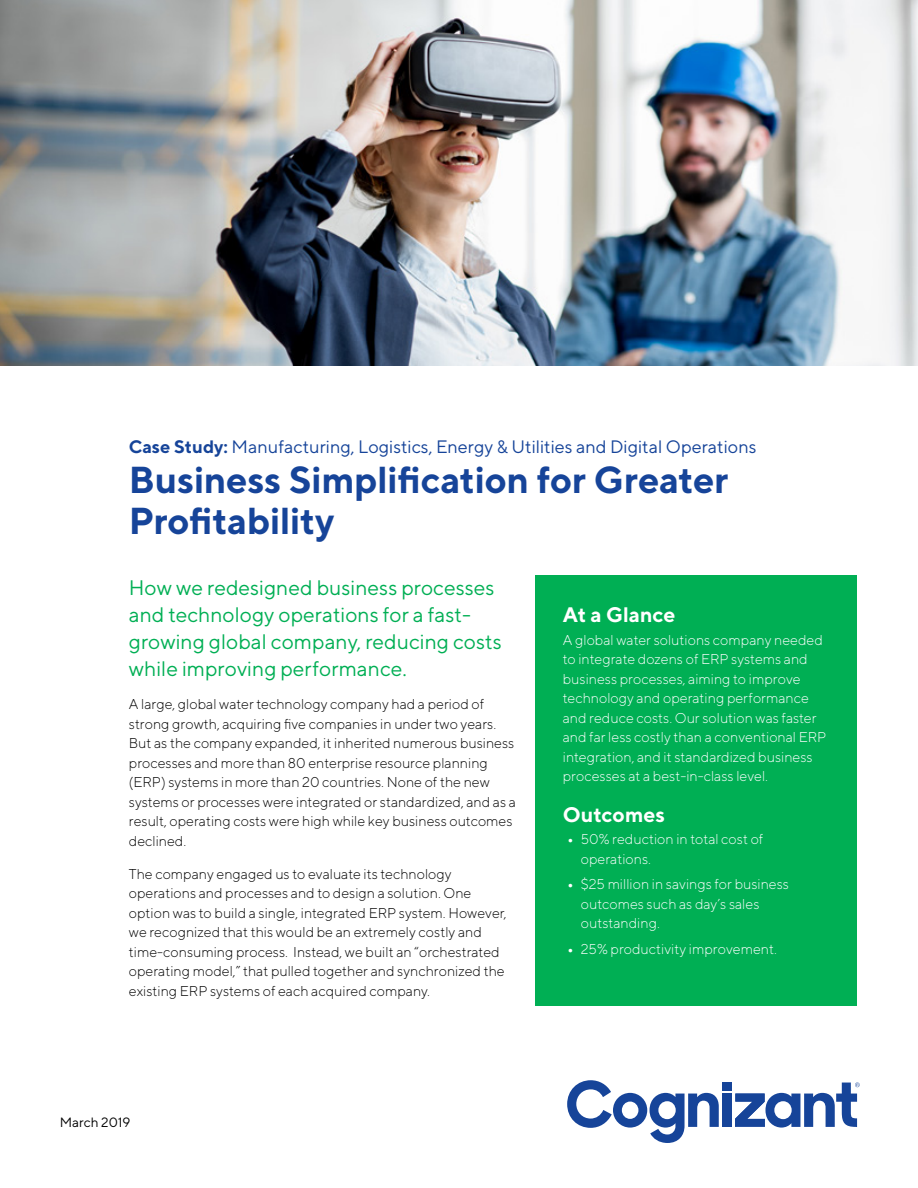
<style>
.page{position:relative;width:918px;height:1188px;background:#fff}
.page>*{position:absolute;margin:0;border:0;box-sizing:border-box;transform-origin:0 0}
.t1{font:700 37.5px/40.5px "TT Norms";letter-spacing:-.005em;color:#164499}
.t2{font:21px/27px "TT Norms";color:#00af54}
.t3{font:700 21px "TT Norms";color:#fff}
.t4{font:18px "TT Norms";color:#164499}
.t5{font:300 14.25px/19.5px "TT Norms";color:#000}
.t6{font:300 14.25px/19.5px "TT Norms";color:#fff}
.t7{font:13.5px "TT Norms";color:#000}
.s1{font-weight:700}
</style>
<div class="page">
<img style="left:0;top:0;width:918px;height:366px">
<div style="left:536px;top:575px;width:321px;height:430px;background:#00af54"></div>
<div style="left:723px;top:1083px;width:9px;height:8px;background:#164499"></div>
<div style="left:723px;top:1094px;width:9px;height:33px;background:#164499"></div>
<svg style="left:567px;top:1080px;width:152px;height:63px"></svg>
<svg style="left:735px;top:1083px;width:125px;height:45px"></svg>
<p class="t4" style="left:129px;top:435px;width:629px"><span class="s1">Case Study:</span> Manufacturing, Logistics, Energy &amp; Utilities and Digital Operations</p>
<h1 class="t1" style="left:129px;top:459px;width:601px">Business Simplification for Greater<br>Profitability</h1>
<h2 class="t2" style="left:129px;top:574px;width:374px">How we redesigned business processes and technology operations for a fast&shy;growing global company, reducing costs while improving performance.</h2>
<p class="t5" style="left:129px;top:694px;width:389px">A large, global water technology company had a period of strong growth, acquiring five companies in under two years.<br>But as the company expanded, it inherited numerous business processes and more than 80 enterprise resource planning (ERP) systems in more than 20 countries. None of the new systems or processes were integrated or standardized, and as a result, operating costs were high while key business outcomes declined.</p>
<p class="t5" style="left:129px;top:864px;width:379px">The company engaged us to evaluate its technology operations and processes and to design a solution. One option was to build a single, integrated ERP system. However, we recognized that this would be an extremely costly and time-consuming process. Instead, we built an “orchestrated operating model,” that pulled together and synchronized the existing ERP systems of each acquired company.</p>
<h2 class="t3" style="left:563px;top:602px;width:114px">At a Glance</h2>
<p class="t6" style="left:563px;top:630px;width:265px">A global water solutions company needed to integrate dozens of ERP systems and business processes, aiming to improve technology and operating performance and reduce costs. Our solution was faster and far less costly than a conventional ERP integration, and it standardized business processes at a best-in-class level.</p>
<h2 class="t3" style="left:563px;top:801px;width:104px">Outcomes</h2>
<p class="t6" style="left:581px;top:829px;width:184px;text-indent:-13px"><span class="s1">•</span> 50% reduction in total cost of operations.</p>
<p class="t6" style="left:581px;top:874px;width:210px;text-indent:-13px"><span class="s1">•</span> $25 million in savings for business outcomes such as day’s sales outstanding.</p>
<p class="t6" style="left:567px;top:939px;width:211px"><span class="s1">•</span> 25% productivity improvement.</p>
<p class="t7" style="left:60px;top:1114px;width:72px">March 2019</p>
</div>
